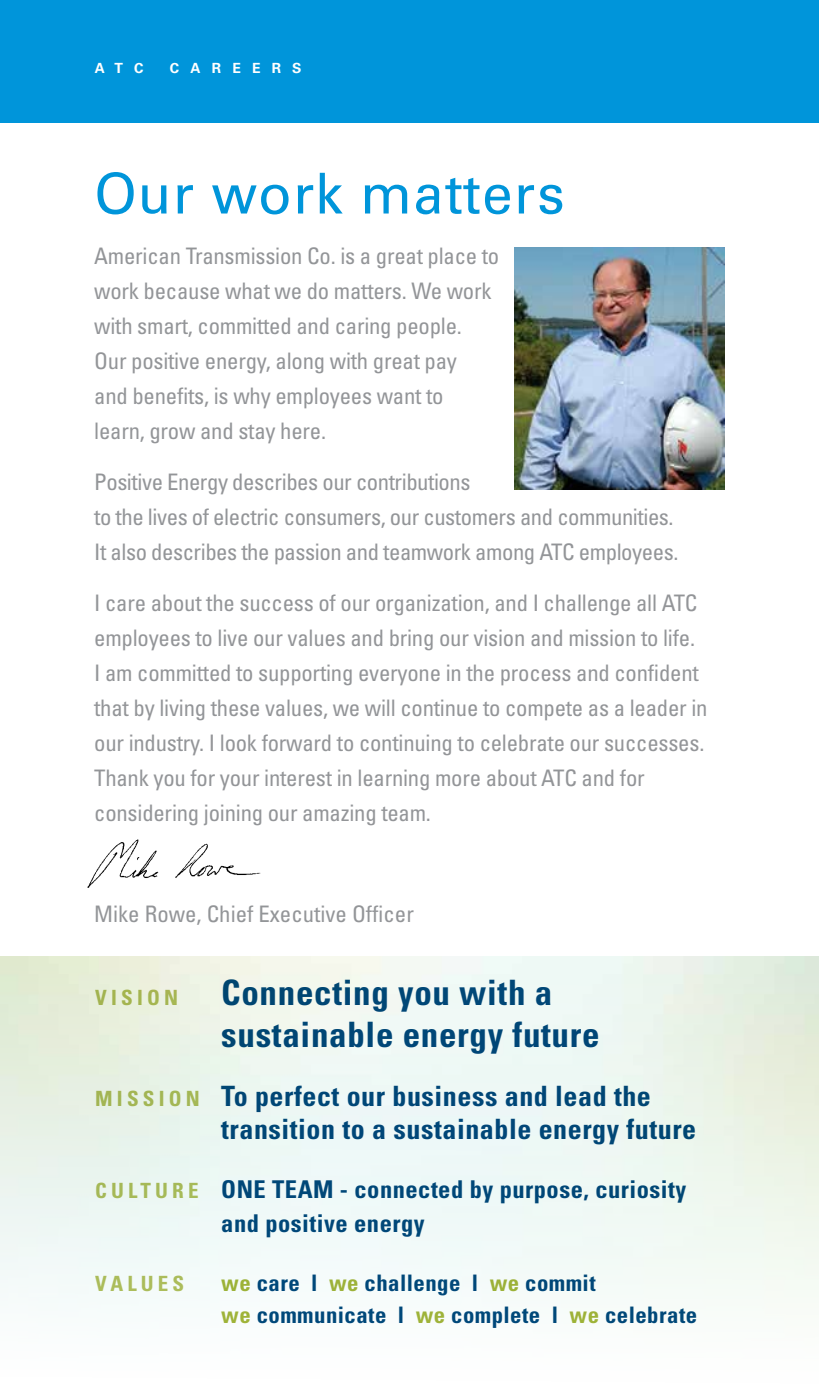
<style>
.page{position:relative;width:819px;height:1386px;background:#fff}
.page>*{position:absolute;margin:0;border:0;box-sizing:border-box;transform-origin:0 0}
.t1{font:56px "Univers LT Std";letter-spacing:.02em;color:#0095da}
.t2{font:700 condensed 35px/42px "Univers LT Std";letter-spacing:.02em;color:#00497c}
.t3{font:700 condensed 28px/33.6px "Univers LT Std";letter-spacing:.02em;color:#00497c}
.t4{font:700 condensed 24.5px/33.6px "Univers LT Std";letter-spacing:.02em;color:#00497c}
.t5{font:condensed 22.75px/35px "Univers LT Std";letter-spacing:-.01em;color:#939598}
.t6{font:700 condensed 22.75px/31.5px "Univers LT Std";letter-spacing:.02em;color:#00497c}
.t7{font:700 condensed 21px "Univers LT Std";letter-spacing:.2em;color:#b4c05d}
.t8{font:700 14px "Univers LT Std";letter-spacing:.8em;color:#fff}
.s1{font-size:21px;color:#b4c05d}
.s2{color:#a3b53a}
</style>
<div class="page">
<img style="left:87px;top:839px;width:174px;height:49px">
<img style="left:514px;top:248px;width:210px;height:242px">
<div style="left:0;top:0;width:819px;height:122px;background:#0095da"></div>
<p class="t8" style="left:95px;top:60px;width:50px">ATC</p>
<p class="t8" style="left:170px;top:60px;width:133px">CAREERS</p>
<h1 class="t1" style="left:94px;top:160px;width:472px">Our work matters</h1>
<p class="t5" style="left:94px;top:238px;width:407px">American Transmission Co. is a great place to work because what we do matters. We work with smart, committed and caring people.<br>Our positive energy, along with great pay<br>and benefits, is why employees want to learn, grow and stay here.</p>
<p class="t5" style="left:94px;top:464px;width:586px">Positive Energy describes our contributions<br>to the lives of electric consumers, our customers and communities.<br>It also describes the passion and teamwork among ATC employees.</p>
<p class="t5" style="left:94px;top:585px;width:615px">I care about the success of our organization, and I challenge all ATC employees to live our values and bring our vision and mission to life.<br>I am committed to supporting everyone in the process and confident that by living these values, we will continue to compete as a leader in our industry. I look forward to continuing to celebrate our successes.<br>Thank you for your interest in learning more about ATC and for considering joining our amazing team.</p>
<p class="t5" style="left:94px;top:896px;width:321px">Mike Rowe, Chief Executive Officer</p>
<h2 class="t2" style="left:221px;top:971px;width:380px;text-indent:-126px"><span class="s1">V I S I O N</span> Connecting you with a sustainable energy future</h2>
<p class="t3" style="left:221px;top:1079px;width:477px;text-indent:-126px"><span class="s1">M I S S I O N</span> To perfect our business and lead the transition to a sustainable energy future</p>
<p class="t4" style="left:221px;top:1173px;width:467px;text-indent:-126px"><span class="s1">C U LT U R E</span> ONE TEAM - connected by purpose, curiosity and positive energy</p>
<p class="t7" style="left:95px;top:1271px;width:91px">VALUES</p>
<p class="t6" style="left:221px;top:1267px;width:477px"><span class="s2">we</span> care l <span class="s2">we</span> challenge l <span class="s2">we</span> commit<br><span class="s2">we</span> communicate l <span class="s2">we</span> complete l <span class="s2">we</span> celebrate</p>
</div>
